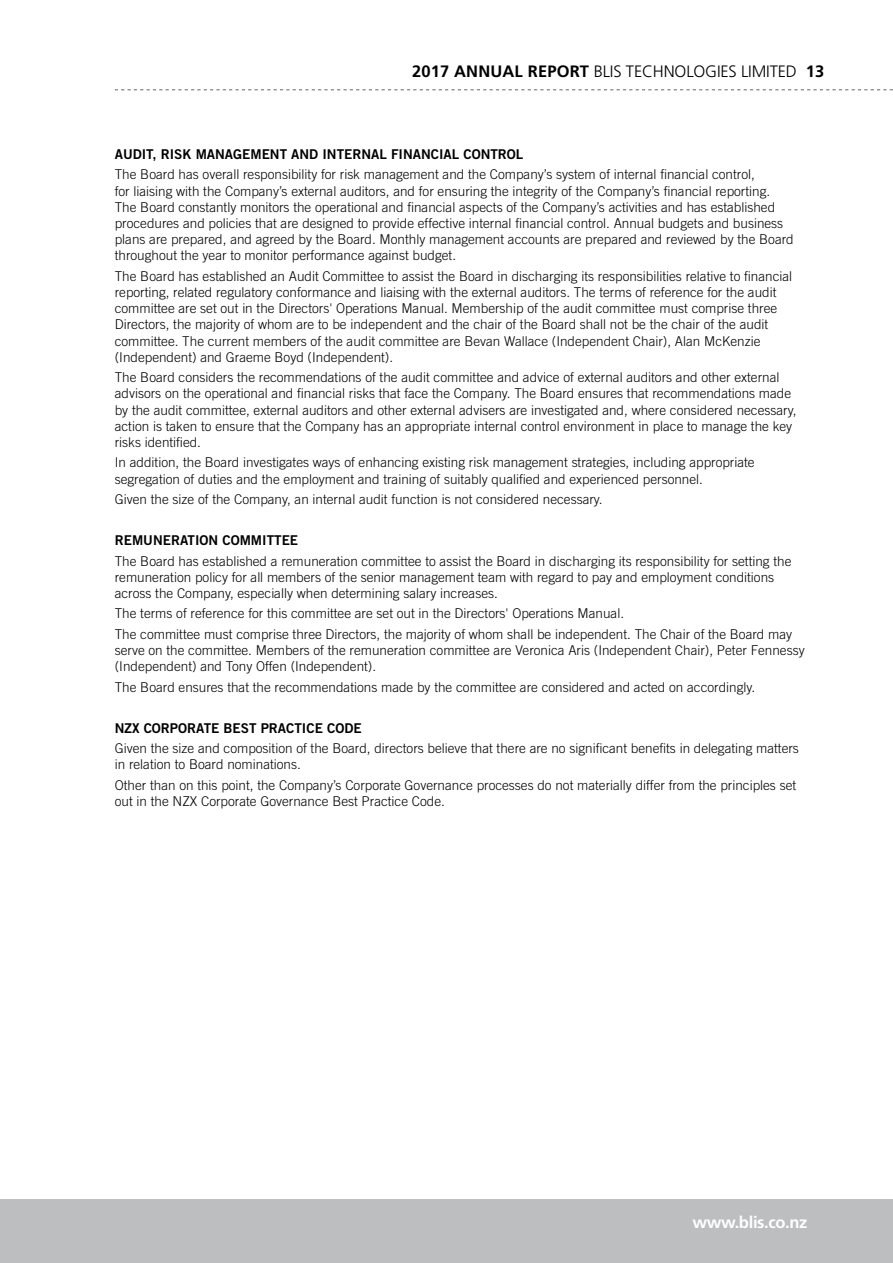
<style>
.page{position:relative;width:893px;height:1263px;background:#fff}
.page>*{position:absolute;margin:0;border:0;box-sizing:border-box;transform-origin:0 0}
.t1{font:300 16.5px "Frutiger";letter-spacing:-.01em;color:#000}
.t2{font:700 16.5px "Frutiger";letter-spacing:-.02em;color:#fff}
.t3{font:300 13.5px/16.2px "Trade Gothic";color:#000}
.t4{font:13.5px "Trade Gothic Bold Two";color:#000}
.s1{font-weight:700}
</style>
<div class="page">
<svg style="left:115px;top:90px;width:778px;height:1px"></svg>
<div style="left:0;top:1199px;width:893px;height:64px;background:#bcbec0"></div>
<p class="t1" style="left:412px;top:62px;width:414px"><span class="s1">2017 ANNUAL REPORT</span> BLIS TECHNOLOGIES LIMITED <span class="s1">13</span></p>
<p class="t4" style="left:115px;top:146px;width:410px">AUDIT, RISK MANAGEMENT AND INTERNAL FINANCIAL CONTROL</p>
<p class="t3" style="left:115px;top:166px;width:680px">The Board has overall responsibility for risk management and the Company’s system of internal financial control,<br>for liaising with the Company’s external auditors, and for ensuring the integrity of the Company’s financial reporting.<br>The Board constantly monitors the operational and financial aspects of the Company’s activities and has established procedures and policies that are designed to provide effective internal financial control. Annual budgets and business plans are prepared, and agreed by the Board. Monthly management accounts are prepared and reviewed by the Board throughout the year to monitor performance against budget.</p>
<p class="t3" style="left:115px;top:268px;width:679px">The Board has established an Audit Committee to assist the Board in discharging its responsibilities relative to financial reporting, related regulatory conformance and liaising with the external auditors. The terms of reference for the audit committee are set out in the Directors' Operations Manual. Membership of the audit committee must comprise three Directors, the majority of whom are to be independent and the chair of the Board shall not be the chair of the audit committee. The current members of the audit committee are Bevan Wallace (Independent Chair), Alan McKenzie (Independent) and Graeme Boyd (Independent).</p>
<p class="t3" style="left:115px;top:369px;width:683px">The Board considers the recommendations of the audit committee and advice of external auditors and other external advisors on the operational and financial risks that face the Company. The Board ensures that recommendations made by the audit committee, external auditors and other external advisers are investigated and, where considered necessary, action is taken to ensure that the Company has an appropriate internal control environment in place to manage the key risks identified.</p>
<p class="t3" style="left:115px;top:454px;width:641px">In addition, the Board investigates ways of enhancing existing risk management strategies, including appropriate segregation of duties and the employment and training of suitably qualified and experienced personnel.</p>
<p class="t3" style="left:115px;top:491px;width:489px">Given the size of the Company, an internal audit function is not considered necessary.</p>
<p class="t4" style="left:115px;top:532px;width:185px">REMUNERATION COMMITTEE</p>
<p class="t3" style="left:115px;top:552px;width:678px">The Board has established a remuneration committee to assist the Board in discharging its responsibility for setting the remuneration policy for all members of the senior management team with regard to pay and employment conditions across the Company, especially when determining salary increases.</p>
<p class="t3" style="left:115px;top:603px;width:679px;line-height:20.4px">The terms of reference for this committee are set out in the Directors' Operations Manual.<br>The committee must comprise three Directors, the majority of whom shall be independent. The Chair of the Board may</p>
<p class="t3" style="left:115px;top:642px;width:691px">serve on the committee. Members of the remuneration committee are Veronica Aris (Independent Chair), Peter Fennessy (Independent) and Tony Offen (Independent).</p>
<p class="t3" style="left:115px;top:679px;width:642px">The Board ensures that the recommendations made by the committee are considered and acted on accordingly.</p>
<p class="t4" style="left:115px;top:719px;width:248px">NZX CORPORATE BEST PRACTICE CODE</p>
<p class="t3" style="left:115px;top:740px;width:686px">Given the size and composition of the Board, directors believe that there are no significant benefits in delegating matters in relation to Board nominations.</p>
<p class="t3" style="left:115px;top:777px;width:683px">Other than on this point, the Company’s Corporate Governance processes do not materially differ from the principles set out in the NZX Corporate Governance Best Practice Code.</p>
<p class="t2" style="left:693px;top:1212px;width:116px">www.blis.co.nz</p>
</div>
